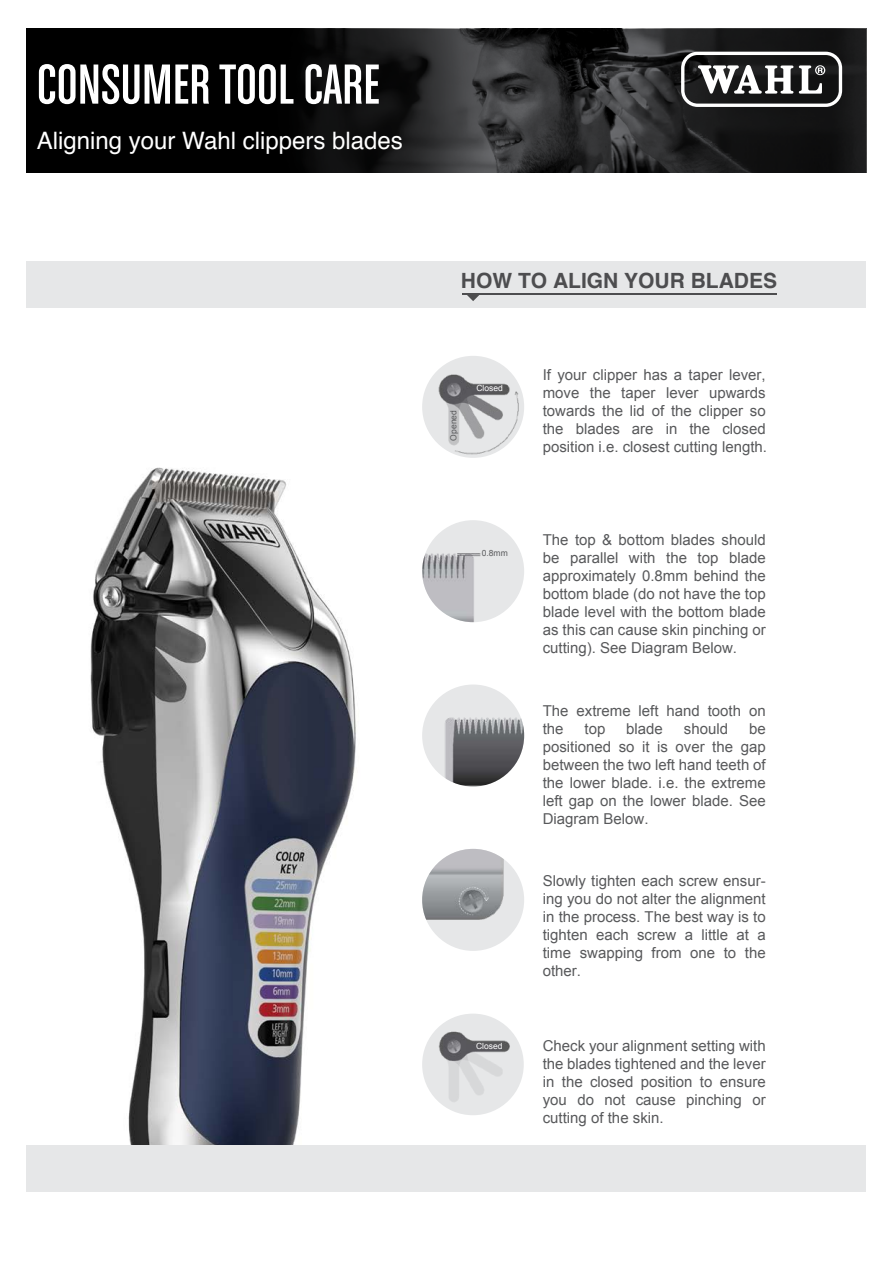
<style>
.page{position:relative;width:893px;height:1263px;background:#fff}
.page>*{position:absolute;margin:0;border:0;box-sizing:border-box;transform-origin:0 0}
.t1{font:60px "Chalet Comprime Cologne Sixty";color:#fff}
.t2{font:24px "Helvetica";color:#fff}
.t3{font:700 21px "Helvetica";color:#4d4d4f}
.t4{font:15px/18px "Arial";color:#58595b;text-align:justify}
.t5{font:8.55px "Arial";color:#fff}
.t6{font:8.55px "Arial";color:#58595b}
</style>
<div class="page">
<img style="left:26px;top:289px;width:330px;height:867px">
<svg style="left:27px;top:29px;width:839px;height:143px;background:#171718"></svg>
<svg style="left:681px;top:52px;width:161px;height:55px"></svg>
<div style="left:27px;top:1145px;width:839px;height:46px;background:#e6e7e8"></div>
<div style="left:27px;top:262px;width:839px;height:46px;background:#e6e7e8"></div>
<hr style="left:462px;top:294px;width:314px;height:1px;background:#4d4d4f">
<svg style="left:467px;top:295px;width:12px;height:6px"></svg>
<img style="left:422px;top:356px;width:102px;height:102px;border-radius:51px">
<div style="left:422px;top:520px;width:102px;height:102px;background:#e6e7e8;border-radius:50%"></div>
<img style="left:422px;top:520px;width:85px;height:102px">
<img style="left:422px;top:684px;width:102px;height:102px;border-radius:51px">
<img style="left:422px;top:849px;width:102px;height:102px;border-radius:51px">
<img style="left:422px;top:1013px;width:102px;height:102px;border-radius:51px">
<h1 class="t1" style="left:37px;top:51px;width:344px">CONSUMER TOOL CARE</h1>
<h2 class="t2" style="left:37px;top:122px;width:367px">Aligning your Wahl clippers blades</h2>
<h3 class="t3" style="left:461px;top:264px;width:318px">HOW TO ALIGN YOUR BLADES</h3>
<p class="t6" style="left:448px;top:441px;width:32px;rotate:-90deg">Opened</p>
<p class="t5" style="left:476px;top:383px;width:28px">Closed</p>
<p class="t6" style="left:482px;top:548px;width:28px">0.8mm</p>
<p class="t5" style="left:476px;top:1040px;width:28px">Closed</p>
<p class="t4" style="left:543px;top:365px;width:226px">If your clipper has a taper lever, move the taper lever upwards towards the lid of the clipper so the blades are in the closed position i.e. closest cutting length.</p>
<p class="t4" style="left:543px;top:531px;width:224px">The top &amp; bottom blades should be parallel with the top blade approximately 0.8mm behind the bottom blade (do not have the top blade level with the bottom blade as this can cause skin pinching or cutting). See Diagram Below.</p>
<p class="t4" style="left:543px;top:701px;width:224px">The extreme left hand tooth on the</p>
<p class="t4" style="left:543px;top:719px;width:224px;text-indent:206px">be positioned so it is over the gap between the two left hand teeth of the lower blade. i.e. the extreme left gap on the lower blade. See Diagram Below.</p>
<p class="t4" style="left:584px;top:719px;width:22px">top</p>
<p class="t4" style="left:626px;top:719px;width:38px">blade</p>
<p class="t4" style="left:684px;top:719px;width:46px">should</p>
<p class="t4" style="left:543px;top:872px;width:224px">Slowly tighten each screw ensur&shy;ing you do not alter the alignment in the process. The best way is to tighten each screw a little at a time swapping from one to the other.</p>
<p class="t4" style="left:543px;top:1037px;width:224px">Check your alignment setting with the blades tightened and the lever in the closed position to ensure you do not cause pinching or cutting of the skin.</p>
</div>
